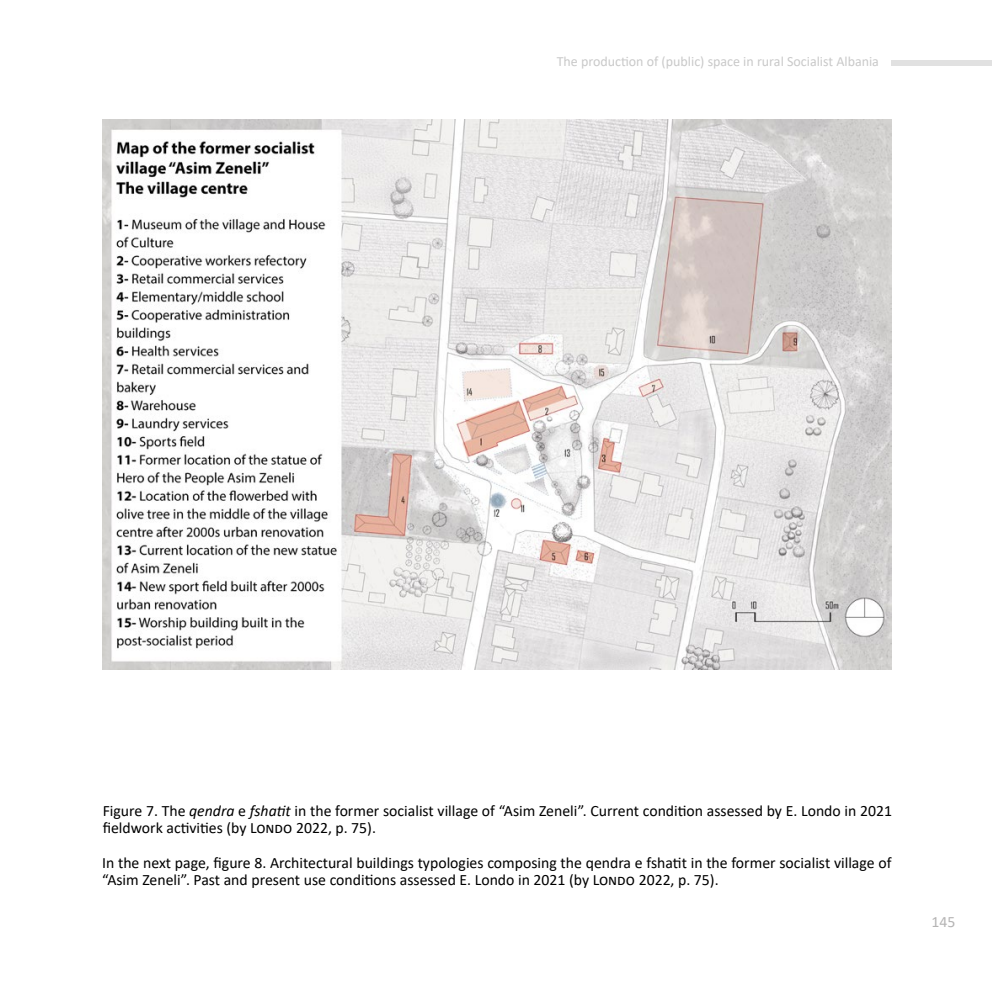
<style>
.page{position:relative;width:993px;height:993px;background:#fff}
.page>*{position:absolute;margin:0;border:0;box-sizing:border-box;transform-origin:0 0}
.t1{font:15.75px/17.2px "Calibri";color:#000}
.t2{font:15.75px "Calibri";color:#b5b4b4}
.t3{font:14px "Calibri";color:#c9c9c9}
.s1{font-style:italic}
</style>
<div class="page">
<div style="left:891px;top:61px;width:100px;height:5px;background:#e1e1e1"></div>
<img style="left:103px;top:119px;width:788px;height:550px">
<p class="t3" style="left:556px;top:52px;width:324px">The production of (public) space in rural Socialist Albania</p>
<p class="t1" style="left:103px;top:801px;width:790px">Figure 7. The <span class="s1">qendra</span> e <span class="s1">fshatit</span> in the former socialist village of “Asim Zeneli”. Current condition assessed by E. Londo in 2021 fieldwork activities (by Londo 2022, p. 75).</p>
<p class="t1" style="left:102px;top:853px;width:790px">In the next page, figure 8. Architectural buildings typologies composing the qendra e fshatit in the former socialist village of “Asim Zeneli”. Past and present use conditions assessed E. Londo in 2021 (by Londo 2022, p. 75).</p>
<p class="t2" style="left:931px;top:910px;width:25px">145</p>
</div>
